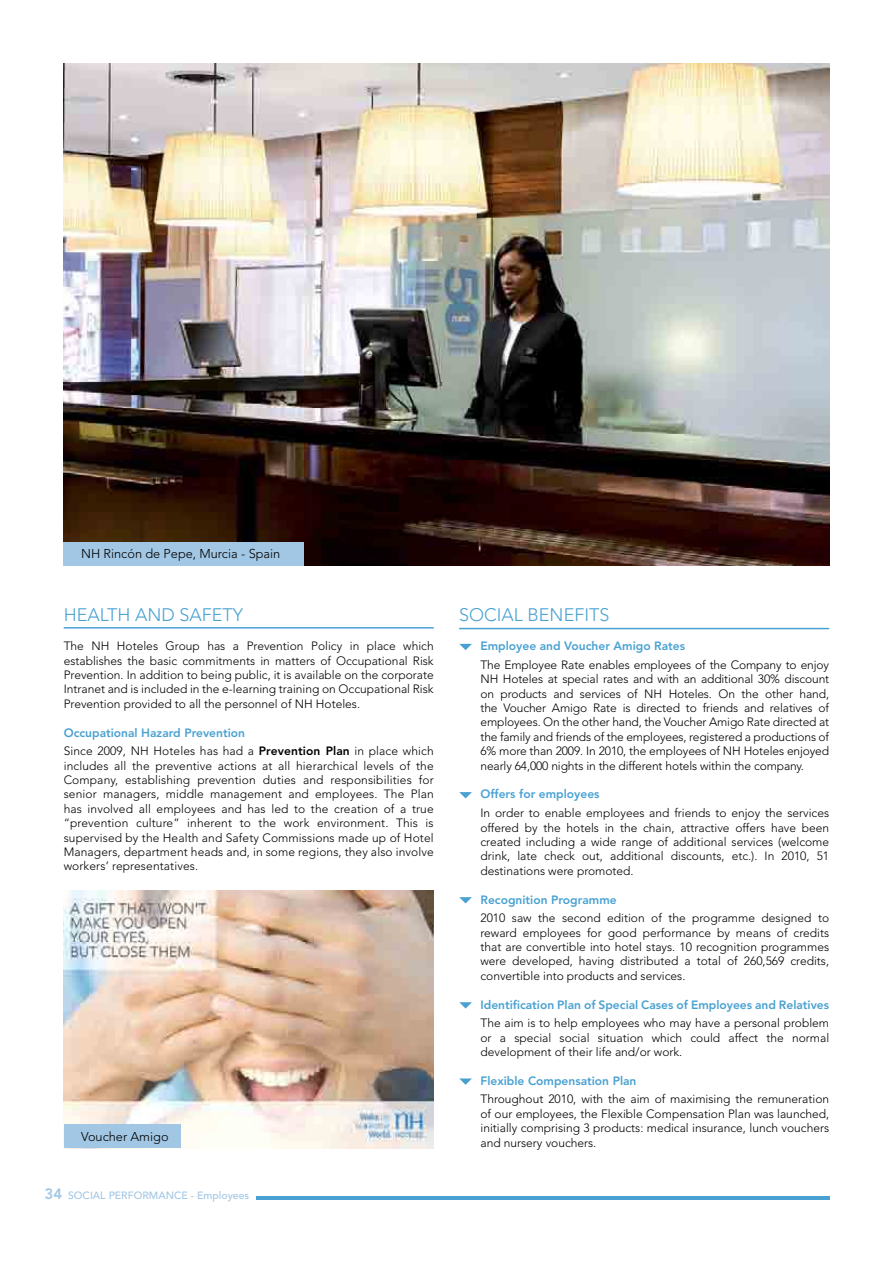
<style>
.page{position:relative;width:893px;height:1263px;background:#fff}
.page>*{position:absolute;margin:0;border:0;box-sizing:border-box;transform-origin:0 0}
.t1{font:300 18px "Avenir LT Std";color:#49a1d2}
.t2{font:800 15px "Avenir LT Std";color:#a2c7e5}
.t3{font:300 12.75px "Avenir LT Std";color:#000}
.t4{font:300 12px/14.4px "Avenir LT Std";color:#000;text-align:justify}
.t5{font:800 12px "Avenir LT Std";color:#49a1d2}
.t6{font:500 10.5px "Avenir LT Std";color:#a2c7e5}
.s1{font-weight:800;color:#49a1d2}
.s2{font-weight:800}
</style>
<div class="page">
<img style="left:64px;top:890px;width:370px;height:258px">
<svg style="left:459px;top:644px;width:13px;height:6px"></svg>
<svg style="left:459px;top:792px;width:13px;height:6px"></svg>
<svg style="left:459px;top:897px;width:13px;height:6px"></svg>
<svg style="left:459px;top:1002px;width:13px;height:6px"></svg>
<svg style="left:459px;top:1078px;width:13px;height:7px"></svg>
<hr style="left:459px;top:628px;width:370px;height:1px;background:#49a1d2">
<hr style="left:64px;top:627px;width:370px;height:1px;background:#49a1d2">
<img style="left:64px;top:64px;width:765px;height:502px">
<div style="left:64px;top:542px;width:240px;height:24px;background:#a2c7e5"></div>
<div style="left:64px;top:1125px;width:117px;height:23px;background:#a2c7e5"></div>
<hr style="left:256px;top:1196px;width:573px;height:3px;background:#49a1d2">
<p class="t3" style="left:81px;top:546px;width:201px">NH Rincón de Pepe, Murcia - Spain</p>
<h1 class="t1" style="left:64px;top:605px;width:25px">Health</h1>
<h1 class="t1" style="left:135px;top:605px;width:14px">and</h1>
<h1 class="t1" style="left:179px;top:605px;width:22px">Safety</h1>
<p class="t4" style="left:64px;top:639px;width:372px">The NH Hoteles Group has a Prevention Policy in place which establishes the basic commitments in matters of Occupational Risk Prevention. In addition to being public, it is available on the corporate Intranet and is included in the e-learning training on Occupational Risk Prevention provided to all the personnel of NH Hoteles.</p>
<p class="t4" style="left:64px;top:723px;width:372px;line-height:18.6px"><span class="s1">Occupational Hazard Prevention<br></span>Since 2009, NH Hoteles has had a <span class="s2">Prevention Plan</span> in place which</p>
<p class="t4" style="left:64px;top:758px;width:372px">includes all the preventive actions at all hierarchical levels of the Company, establishing prevention duties and responsibilities for senior managers, middle management and employees. The Plan has involved all employees and has led to the creation of a true “prevention culture” inherent to the work environment. This is supervised by the Health and Safety Commissions made up of Hotel Managers, department heads and, in some regions, they also involve workers’ representatives.</p>
<p class="t3" style="left:81px;top:1129px;width:89px">Voucher Amigo</p>
<p class="t2" style="left:45px;top:1185px;width:19px">34</p>
<p class="t6" style="left:68px;top:1189px;width:183px">SOCIAL PERFORMANCE - Employees</p>
<h1 class="t1" style="left:459px;top:605px;width:22px">Social</h1>
<h1 class="t1" style="left:528px;top:605px;width:11px">benefits</h1>
<p class="t5" style="left:480px;top:639px;width:206px">Employee and Voucher Amigo Rates</p>
<p class="t4" style="left:480px;top:657px;width:350px">The Employee Rate enables employees of the Company to enjoy NH Hoteles at special rates and with an additional 30% discount on products and services of NH Hoteles. On the other hand, the Voucher Amigo Rate is directed to friends and relatives of employees. On the other hand, the Voucher Amigo Rate directed at the family and friends of the employees, registered a productions of 6% more than 2009. In 2010, the employees of NH Hoteles enjoyed nearly 64,000 nights in the different hotels within the company.</p>
<p class="t5" style="left:480px;top:787px;width:121px">Offers for employees</p>
<p class="t4" style="left:480px;top:806px;width:350px">In order to enable employees and friends to enjoy the services offered by the hotels in the chain, attractive offers have been created including a wide range of additional services (welcome drink, late check out, additional discounts, etc.). In 2010, 51 destinations were promoted.</p>
<p class="t5" style="left:480px;top:892px;width:138px">Recognition Programme</p>
<p class="t4" style="left:480px;top:911px;width:350px">2010 saw the second edition of the programme designed to reward employees for good performance by means of credits that are convertible into hotel stays. 10 recognition programmes were developed, having distributed a total of 260,569 credits, convertible into products and services.</p>
<p class="t5" style="left:480px;top:997px;width:350px">Identification Plan of Special Cases of Employees and Relatives</p>
<p class="t4" style="left:480px;top:1016px;width:350px">The aim is to help employees who may have a personal problem or a special social situation which could affect the normal development of their life and/or work.</p>
<p class="t5" style="left:480px;top:1073px;width:157px">Flexible Compensation Plan</p>
<p class="t4" style="left:480px;top:1092px;width:350px">Throughout 2010, with the aim of maximising the remuneration of our employees, the Flexible Compensation Plan was launched, initially comprising 3 products: medical insurance, lunch vouchers and nursery vouchers.</p>
</div>
